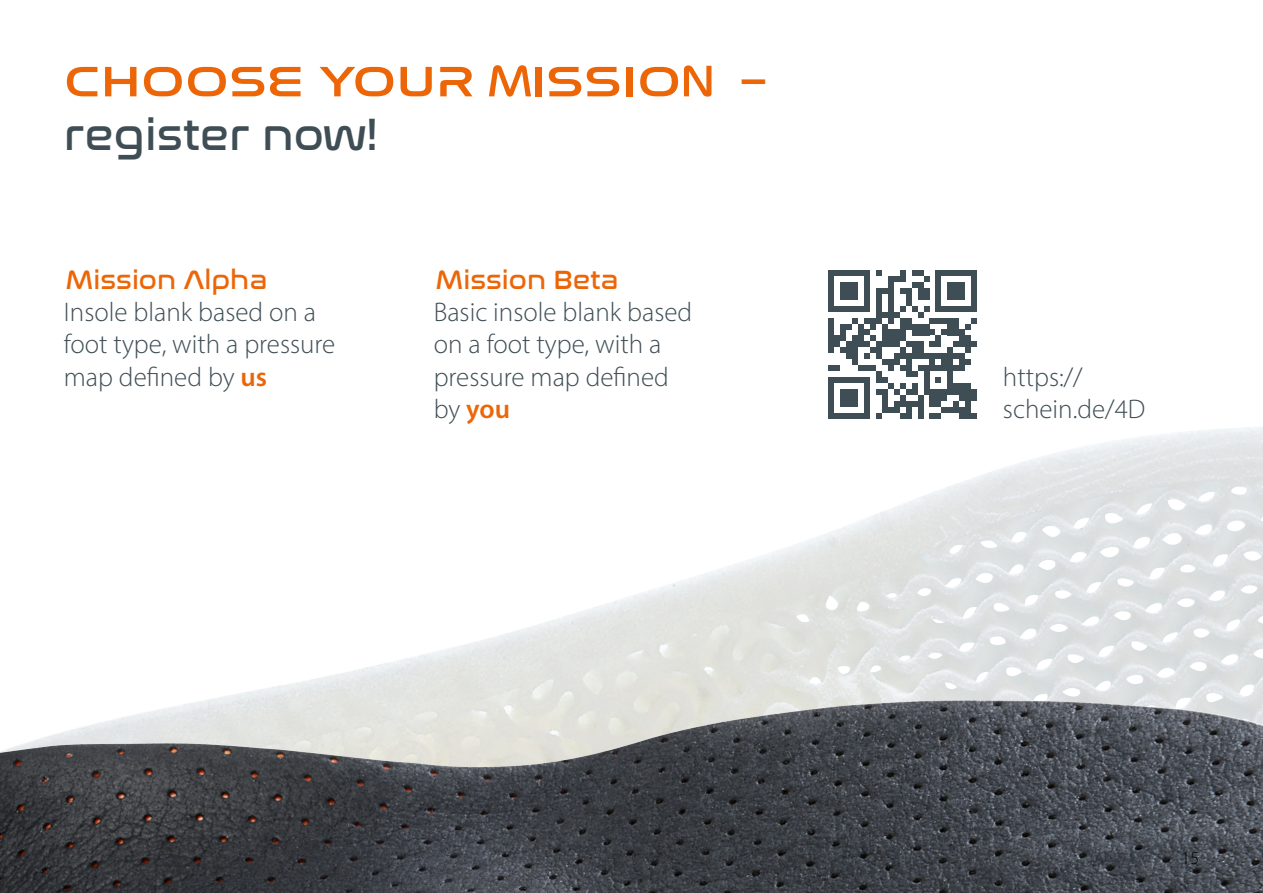
<style>
.page{position:relative;width:1263px;height:893px;background:#fff}
.page>*{position:absolute;margin:0;border:0;box-sizing:border-box;transform-origin:0 0}
.t1{font:45px "Nasalization Rg";color:#3f4e55}
.t2{font:43.65px "Nasalization Rg";color:#ec6608;scale:1.24 1}
.t3{font:300 27px/32.4px "Myriad Pro";color:#3f4e55}
.t4{font:27px "Nasalization Rg";color:#ec6608}
.t5{font:300 18px "Myriad Pro";color:#000}
.s1{font-family:"Bahamas"}
.s2{font-size:45px}
.s3{font-family:"Bahamas";font-size:26.25px}
.s4{font-weight:600;color:#ec6608}
</style>
<div class="page">
<img style="left:208px;top:427px;width:1055px;height:273px">
<img style="left:0;top:700px;width:1263px;height:193px">
<div style="left:828px;top:270px;width:6px;height:36px;background:#3f4e55"></div>
<div style="left:828px;top:389px;width:6px;height:18px;background:#3f4e55"></div>
<div style="left:828px;top:407px;width:6px;height:12px;background:#3f4e55"></div>
<div style="left:840px;top:282px;width:6px;height:18px;background:#3f4e55"></div>
<div style="left:840px;top:389px;width:6px;height:18px;background:#3f4e55"></div>
<div style="left:846px;top:282px;width:6px;height:18px;background:#3f4e55"></div>
<div style="left:846px;top:389px;width:6px;height:18px;background:#3f4e55"></div>
<div style="left:852px;top:282px;width:6px;height:18px;background:#3f4e55"></div>
<div style="left:852px;top:389px;width:6px;height:18px;background:#3f4e55"></div>
<svg style="left:834px;top:270px;width:30px;height:6px"></svg>
<svg style="left:834px;top:413px;width:30px;height:6px"></svg>
<div style="left:864px;top:270px;width:6px;height:36px;background:#3f4e55"></div>
<div style="left:864px;top:389px;width:6px;height:18px;background:#3f4e55"></div>
<div style="left:864px;top:407px;width:6px;height:12px;background:#3f4e55"></div>
<svg style="left:876px;top:270px;width:6px;height:6px"></svg>
<div style="left:876px;top:288px;width:6px;height:18px;background:#3f4e55"></div>
<svg style="left:882px;top:288px;width:6px;height:6px"></svg>
<div style="left:882px;top:389px;width:6px;height:18px;background:#3f4e55"></div>
<div style="left:888px;top:276px;width:6px;height:30px;background:#3f4e55"></div>
<svg style="left:894px;top:276px;width:6px;height:6px"></svg>
<div style="left:900px;top:270px;width:6px;height:12px;background:#3f4e55"></div>
<svg style="left:900px;top:288px;width:6px;height:6px"></svg>
<div style="left:900px;top:395px;width:6px;height:12px;background:#3f4e55"></div>
<div style="left:906px;top:288px;width:6px;height:18px;background:#3f4e55"></div>
<svg style="left:876px;top:401px;width:41px;height:18px"></svg>
<div style="left:917px;top:282px;width:6px;height:18px;background:#3f4e55"></div>
<div style="left:917px;top:395px;width:6px;height:12px;background:#3f4e55"></div>
<div style="left:917px;top:407px;width:6px;height:12px;background:#3f4e55"></div>
<svg style="left:912px;top:270px;width:17px;height:18px"></svg>
<div style="left:923px;top:288px;width:6px;height:12px;background:#3f4e55"></div>
<div style="left:929px;top:389px;width:6px;height:18px;background:#3f4e55"></div>
<div style="left:935px;top:270px;width:6px;height:36px;background:#3f4e55"></div>
<div style="left:935px;top:389px;width:6px;height:18px;background:#3f4e55"></div>
<div style="left:941px;top:389px;width:6px;height:12px;background:#3f4e55"></div>
<div style="left:947px;top:282px;width:6px;height:18px;background:#3f4e55"></div>
<div style="left:953px;top:282px;width:6px;height:18px;background:#3f4e55"></div>
<svg style="left:929px;top:401px;width:30px;height:18px"></svg>
<div style="left:959px;top:282px;width:6px;height:18px;background:#3f4e55"></div>
<div style="left:959px;top:389px;width:6px;height:12px;background:#3f4e55"></div>
<div style="left:959px;top:407px;width:6px;height:12px;background:#3f4e55"></div>
<svg style="left:941px;top:270px;width:30px;height:6px"></svg>
<div style="left:965px;top:389px;width:6px;height:18px;background:#3f4e55"></div>
<div style="left:965px;top:407px;width:6px;height:12px;background:#3f4e55"></div>
<div style="left:971px;top:270px;width:6px;height:36px;background:#3f4e55"></div>
<svg style="left:828px;top:306px;width:149px;height:89px"></svg>
<div style="left:971px;top:389px;width:6px;height:12px;background:#3f4e55"></div>
<svg style="left:971px;top:413px;width:6px;height:6px"></svg>
<h2 class="t2" style="left:64px;top:42px;width:568px">CHOOSE YOUR <span class="s1">M</span>ISSIO<span class="s1">N</span> <span class="s2">–</span></h2>
<h1 class="t1" style="left:64px;top:94px;width:315px">register now!</h1>
<p class="t4" style="left:67px;top:255px;width:202px"><span class="s3">M</span>ission Alpha</p>
<p class="t3" style="left:64px;top:296px;width:273px">Insole blank based on a foot type, with a pressure map defined by <span class="s4">us</span></p>
<p class="t4" style="left:437px;top:255px;width:183px"><span class="s3">M</span>ission Beta</p>
<p class="t3" style="left:434px;top:296px;width:260px">Basic insole blank based on a foot type, with a pressure map defined by <span class="s4">you</span></p>
<p class="t3" style="left:1003px;top:360px;width:144px">https:// schein.de/4D</p>
<p class="t5" style="left:1181px;top:847px;width:19px">15</p>
</div>
